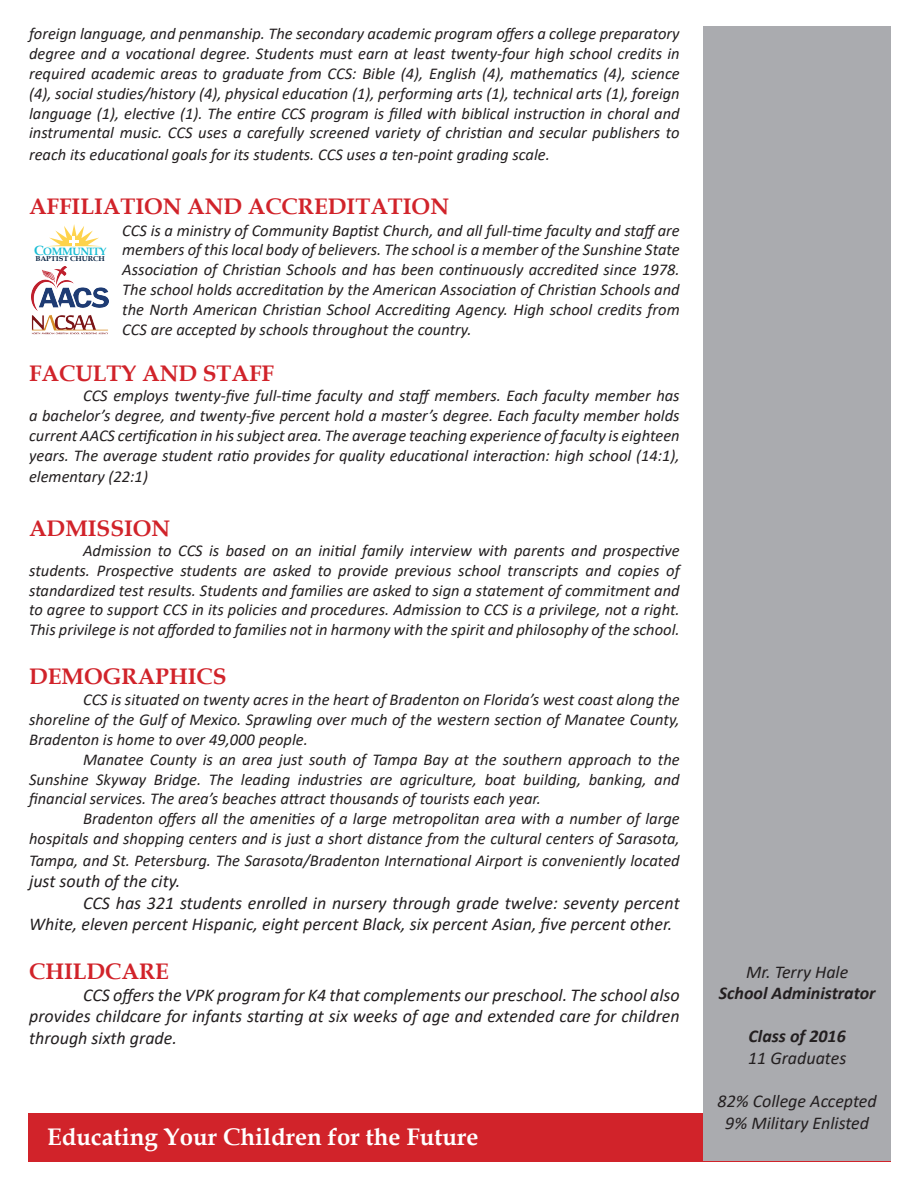
<style>
.page{position:relative;width:918px;height:1188px;background:#fff}
.page>*{position:absolute;margin:0;border:0;box-sizing:border-box;transform-origin:0 0}
.t1{font:700 24px "Book Antiqua";color:#fff}
.t2{font:700 22.5px "Book Antiqua";color:#d1232a}
.t3{font:italic 18px/21.6px "Calibri";color:#231f20;text-align:justify}
.t4{font:italic 700 18px "Calibri";color:#231f20}
.t5{font:italic 16.5px/19.8px "Calibri";color:#231f20;text-align:justify}
.t6{font:700 10.65px "Book Antiqua";letter-spacing:-.03em;color:#18bdd4}
.t7{font:700 7.05px "Book Antiqua";letter-spacing:-.01em;color:#072242;scale:1.09 1}
.s1{font-size:13.35px}
</style>
<div class="page">
<div style="left:28px;top:1113px;width:863px;height:49px;background:#d1232a"></div>
<svg style="left:49px;top:224px;width:50px;height:22px"></svg>
<img style="left:32px;top:266px;width:77px;height:44px">
<img style="left:32px;top:315px;width:76px;height:20px">
<div style="left:704px;top:26px;width:187px;height:1135px;background:#aaabaf"></div>
<p class="t5" style="left:29px;top:23px;width:652px">foreign language, and penmanship. The secondary academic program offers a college preparatory degree and a vocational degree. Students must earn at least twenty-four high school credits in required academic areas to graduate from CCS: Bible (4), English (4), mathematics (4), science (4), social studies/history (4), physical education (1), performing arts (1), technical arts (1), foreign language (1), elective (1). The entire CCS program is filled with biblical instruction in choral and instrumental music. CCS uses a carefully screened variety of christian and secular publishers to</p>
<p class="t5" style="left:29px;top:144px;width:522px">reach its educational goals for its students. CCS uses a ten-point grading scale.</p>
<h2 class="t2" style="left:29px;top:191px;width:15px">AFF</h2>
<h2 class="t2" style="left:72px;top:191px;width:211px">ILIATION AND ACCR</h2>
<h2 class="t2" style="left:314px;top:191px;width:136px">EDITATION</h2>
<p class="t5" style="left:122px;top:219px;width:559px">CCS is a ministry of Community Baptist Church, and all full-time faculty and staff are members of this local body of believers. The school is a member of the Sunshine State Association of Christian Schools and has been continuously accredited since 1978.<br>The school holds accreditation by the American Association of Christian Schools and the North American Christian School Accrediting Agency. High school credits from CCS are accepted by schools throughout the country.</p>
<h2 class="t2" style="left:29px;top:358px;width:47px">FACULTY</h2>
<h2 class="t2" style="left:142px;top:358px;width:120px">AND STAFF</h2>
<p class="t5" style="left:29px;top:385px;width:652px;text-indent:54px">CCS employs twenty-five full-time faculty and staff members. Each faculty member has a bachelor’s degree, and twenty-five percent hold a master’s degree. Each faculty member holds current AACS certification in his subject area. The average teaching experience of faculty is eighteen years. The average student ratio provides for quality educational interaction: high school (14:1),</p>
<p class="t5" style="left:29px;top:466px;width:120px">elementary (22:1)</p>
<h2 class="t2" style="left:29px;top:513px;width:143px">ADMISSION</h2>
<p class="t5" style="left:29px;top:540px;width:652px;text-indent:54px">Admission to CCS is based on an initial family interview with parents and prospective students. Prospective students are asked to provide previous school transcripts and copies of standardized test results. Students and families are asked to sign a statement of commitment and to agree to support CCS in its policies and procedures. Admission to CCS is a privilege, not a right.<br>This privilege is not afforded to families not in harmony with the spirit and philosophy of the school.</p>
<h2 class="t2" style="left:29px;top:661px;width:199px">DEMOGRAPHICS</h2>
<p class="t5" style="left:29px;top:689px;width:652px;text-indent:54px">CCS is situated on twenty acres in the heart of Bradenton on Florida’s west coast along the shoreline of the Gulf of Mexico. Sprawling over much of the western section of Manatee County, Bradenton is home to over 49,000 people.</p>
<p class="t5" style="left:29px;top:749px;width:652px;text-indent:54px">Manatee County is an area just south of Tampa Bay at the southern approach to the Sunshine Skyway Bridge. The leading industries are agriculture, boat building, banking, and financial services. The area’s beaches attract thousands of tourists each year.</p>
<p class="t5" style="left:29px;top:808px;width:652px;text-align:right">Bradenton offers all the amenities of a large metropolitan area with a number of large hospitals and shopping centers and is just a short distance from the cultural centers of Sarasota,</p>
<p class="t5" style="left:29px;top:849px;width:652px">Tampa, and St. Petersburg. The Sarasota/Bradenton International Airport is conveniently located</p>
<p class="t3" style="left:29px;top:870px;width:153px">just south of the city.</p>
<p class="t3" style="left:83px;top:891px;width:598px">CCS has 321 students enrolled in nursery through grade twelve: seventy percent</p>
<p class="t3" style="left:29px;top:913px;width:645px">White, eleven percent Hispanic, eight percent Black, six percent Asian, five percent other.</p>
<h2 class="t2" style="left:29px;top:956px;width:140px">CHILDCARE</h2>
<p class="t3" style="left:29px;top:983px;width:652px;text-indent:54px">CCS offers the VPK program for K4 that complements our preschool. The school also provides childcare for infants starting at six weeks of age and extended care for children through sixth grade.</p>
<p class="t6" style="left:34px;top:244px;width:74px"><span class="s1">C</span>OMMUNITY</p>
<p class="t7" style="left:35px;top:253px;width:65px">BAPTIST CHURCH</p>
<h1 class="t1" style="left:47px;top:1120px;width:433px">EDUCATING YOUR CHILDREN FOR THE FUTURE</h1>
<p class="t3" style="left:746px;top:960px;width:104px">Mr. Terry Hale</p>
<p class="t4" style="left:719px;top:981px;width:158px">School Administrator</p>
<p class="t4" style="left:749px;top:1024px;width:99px">Class of 2016</p>
<p class="t3" style="left:748px;top:1046px;width:100px">11 Graduates</p>
<p class="t3" style="left:718px;top:1090px;width:161px;text-align:center">82% College Accepted<br>9% Military Enlisted</p>
</div>
